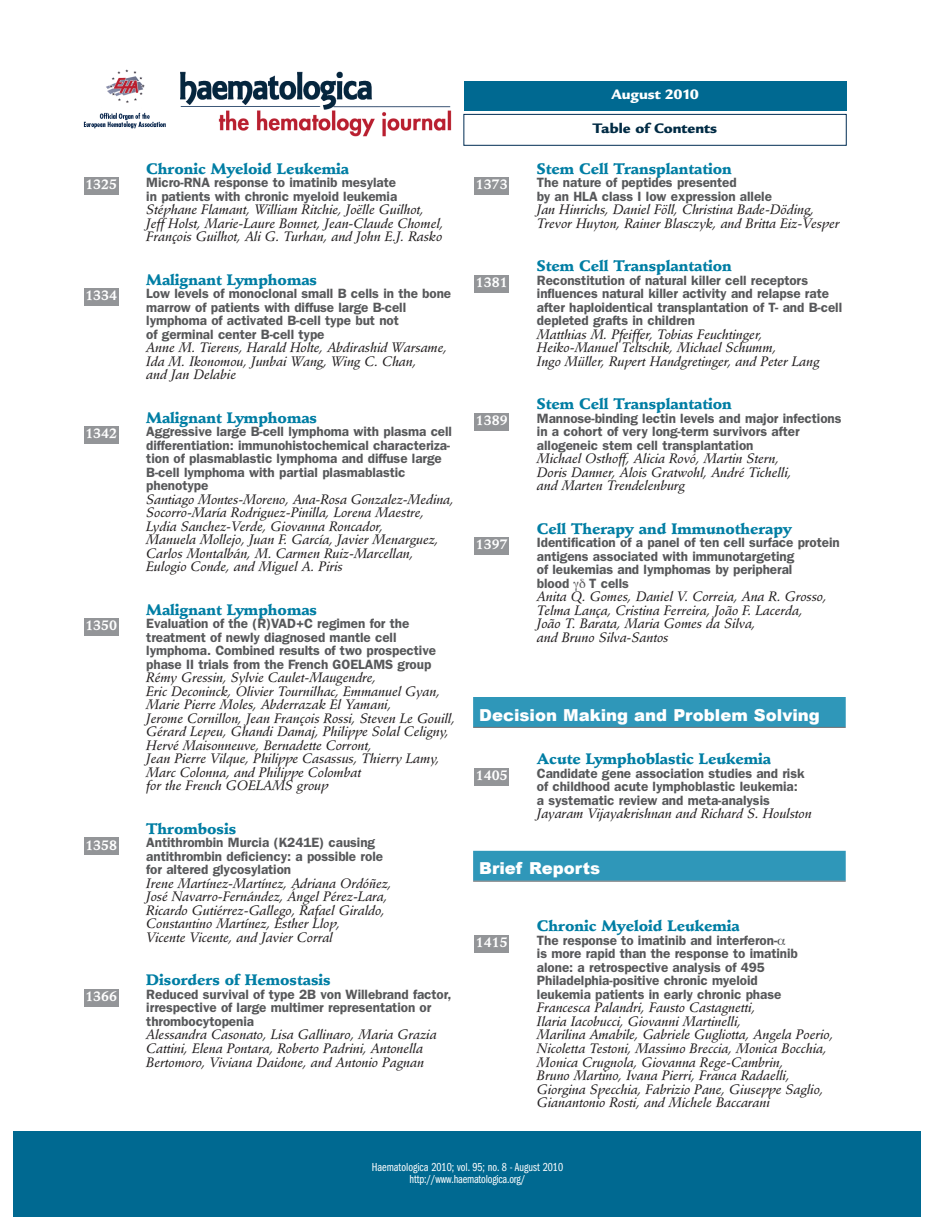
<style>
.page{position:relative;width:927px;height:1225px;background:#fff}
.page>*{position:absolute;margin:0;border:0;box-sizing:border-box;transform-origin:0 0}
.t1{font:900 16.5px "Arial";color:#fff}
.t2{font:900 15px "Stempel Schneidler";letter-spacing:-.005em;color:#007ea4}
.t3{font:900 15px "Legacy Sans";color:#002b44}
.t4{font:900 15px "Legacy Sans";color:#fff}
.t5{font:italic 13.5px/13.5px "Stempel Schneidler Med";letter-spacing:-.005em;color:#231f20}
.t6{font:600 13.5px/13.5px "Franklin Gothic";letter-spacing:-.005em;color:#57585a}
.t7{font:700 13.5px "Stempel Schneidler";letter-spacing:-.005em;color:#fff}
.t8{font:12px/12px "Franklin Gothic Book Cmpr";color:#fff;text-align:center}
</style>
<div class="page">
<div style="left:473px;top:697px;width:373px;height:30px;background:#2f97b9"></div>
<hr style="left:473px;top:727px;width:373px;height:1px;background:#6c6d70">
<div style="left:473px;top:851px;width:373px;height:30px;background:#2f97b9"></div>
<hr style="left:473px;top:881px;width:373px;height:1px;background:#6c6d70">
<div style="left:475px;top:537px;width:34px;height:18px;background:#939598"></div>
<div style="left:475px;top:413px;width:34px;height:17px;background:#939598"></div>
<div style="left:475px;top:275px;width:34px;height:17px;background:#939598"></div>
<div style="left:475px;top:177px;width:34px;height:18px;background:#939598"></div>
<div style="left:84px;top:989px;width:34px;height:17px;background:#939598"></div>
<div style="left:84px;top:837px;width:34px;height:18px;background:#939598"></div>
<div style="left:84px;top:426px;width:34px;height:18px;background:#939598"></div>
<div style="left:84px;top:618px;width:34px;height:18px;background:#939598"></div>
<div style="left:84px;top:177px;width:34px;height:18px;background:#939598"></div>
<div style="left:84px;top:288px;width:34px;height:18px;background:#939598"></div>
<div style="left:475px;top:935px;width:34px;height:17px;background:#939598"></div>
<div style="left:475px;top:768px;width:34px;height:17px;background:#939598"></div>
<div style="left:464px;top:114px;width:382px;height:31px;border:1px solid #002d53"></div>
<img style="left:83px;top:69px;width:369px;height:68px">
<div style="left:14px;top:1131px;width:907px;height:85px;background:#006991"></div>
<div style="left:464px;top:81px;width:382px;height:30px;background:#006991"></div>
<p class="t7" style="left:85px;top:179px;width:33px">1325</p>
<p class="t7" style="left:85px;top:290px;width:33px">1334</p>
<p class="t7" style="left:85px;top:428px;width:33px">1342</p>
<p class="t7" style="left:85px;top:620px;width:33px">1350</p>
<p class="t7" style="left:85px;top:839px;width:33px">1358</p>
<p class="t7" style="left:85px;top:991px;width:33px">1366</p>
<p class="t4" style="left:611px;top:89px;width:89px">August 2010</p>
<p class="t2" style="left:146px;top:162px;width:204px">Chronic Myeloid Leukemia</p>
<p class="t6" style="left:146px;top:177px;width:253px">Micro-RNA response to imatinib mesylate in patients with chronic myeloid leukemia</p>
<p class="t5" style="left:146px;top:204px;width:299px">Stéphane Flamant, William Ritchie, Joëlle Guilhot,<br>Jeff Holst, Marie-Laure Bonnet, Jean-Claude Chomel,<br>François Guilhot, Ali G. Turhan, and John E.J. Rasko</p>
<p class="t2" style="left:146px;top:273px;width:172px">Malignant Lymphomas</p>
<p class="t6" style="left:146px;top:288px;width:306px">Low levels of monoclonal small B cells in the bone marrow of patients with diffuse large B-cell lymphoma of activated B-cell type but not<br>of germinal center B-cell type</p>
<p class="t5" style="left:146px;top:342px;width:302px">Anne M. Tierens, Harald Holte, Abdirashid Warsame,<br>Ida M. Ikonomou, Junbai Wang, Wing C. Chan,<br>and Jan Delabie</p>
<p class="t2" style="left:146px;top:411px;width:172px">Malignant Lymphomas</p>
<p class="t6" style="left:146px;top:426px;width:307px">Aggressive large B-cell lymphoma with plasma cell differentiation: immunohistochemical characteriza&shy;tion of plasmablastic lymphoma and diffuse large B-cell lymphoma with partial plasmablastic phenotype</p>
<p class="t5" style="left:146px;top:494px;width:309px">Santiago Montes-Moreno, Ana-Rosa Gonzalez-Medina, Socorro-María Rodriguez-Pinilla, Lorena Maestre, Lydia Sanchez-Verde, Giovanna Roncador,<br>Manuela Mollejo, Juan F. García, Javier Menarguez, Carlos Montalbán, M. Carmen Ruiz-Marcellan, Eulogio Conde, and Miguel A. Piris</p>
<p class="t2" style="left:146px;top:603px;width:172px">Malignant Lymphomas</p>
<p class="t6" style="left:146px;top:618px;width:291px">Evaluation of the (R)VAD+C regimen for the treatment of newly diagnosed mantle cell lymphoma. Combined results of two prospective phase II trials from the French GOELAMS group</p>
<p class="t5" style="left:146px;top:672px;width:310px">Rémy Gressin, Sylvie Caulet-Maugendre,<br>Eric Deconinck, Olivier Tournilhac, Emmanuel Gyan, Marie Pierre Moles, Abderrazak El Yamani,<br>Jerome Cornillon, Jean François Rossi, Steven Le Gouill, Gérard Lepeu, Ghandi Damaj, Philippe Solal Celigny, Hervé Maisonneuve, Bernadette Corront,<br>Jean Pierre Vilque, Philippe Casassus, Thierry Lamy, Marc Colonna, and Philippe Colombat<br>for the French GOELAMS group</p>
<p class="t2" style="left:146px;top:822px;width:91px">Thrombosis</p>
<p class="t6" style="left:146px;top:837px;width:238px">Antithrombin Murcia (K241E) causing antithrombin deficiency: a possible role for altered glycosylation</p>
<p class="t5" style="left:146px;top:878px;width:247px">Irene Martínez-Martínez, Adriana Ordóñez, José Navarro-Fernández, Ángel Pérez-Lara, Ricardo Gutiérrez-Gallego, Rafael Giraldo, Constantino Martínez, Esther Llop,<br>Vicente Vicente, and Javier Corral</p>
<p class="t2" style="left:146px;top:974px;width:186px">Disorders of Hemostasis</p>
<p class="t6" style="left:146px;top:988px;width:307px">Reduced survival of type 2B von Willebrand factor, irrespective of large multimer representation or thrombocytopenia</p>
<p class="t5" style="left:146px;top:1029px;width:292px">Alessandra Casonato, Lisa Gallinaro, Maria Grazia<br>Cattini, Elena Pontara, Roberto Padrini, Antonella<br>Bertomoro, Viviana Daidone, and Antonio Pagnan</p>
<p class="t7" style="left:476px;top:179px;width:33px">1373</p>
<p class="t7" style="left:476px;top:277px;width:33px">1381</p>
<p class="t7" style="left:476px;top:415px;width:33px">1389</p>
<p class="t7" style="left:476px;top:539px;width:33px">1397</p>
<p class="t3" style="left:593px;top:123px;width:126px">Table of Contents</p>
<p class="t2" style="left:537px;top:162px;width:197px">Stem Cell Transplantation</p>
<p class="t6" style="left:537px;top:177px;width:237px">The nature of peptides presented<br>by an HLA class I low expression allele</p>
<p class="t5" style="left:537px;top:204px;width:304px">Jan Hinrichs, Daniel Föll, Christina Bade-Döding,<br>Trevor Huyton, Rainer Blasczyk, and Britta Eiz-Vesper</p>
<p class="t2" style="left:537px;top:260px;width:197px">Stem Cell Transplantation</p>
<p class="t6" style="left:537px;top:274px;width:307px">Reconstitution of natural killer cell receptors influences natural killer activity and relapse rate after haploidentical transplantation of T- and B-cell depleted grafts in children</p>
<p class="t5" style="left:537px;top:329px;width:284px">Matthias M. Pfeiffer, Tobias Feuchtinger,<br>Heiko-Manuel Teltschik, Michael Schumm,<br>Ingo Müller, Rupert Handgretinger, and Peter Lang</p>
<p class="t2" style="left:537px;top:398px;width:197px">Stem Cell Transplantation</p>
<p class="t6" style="left:537px;top:412px;width:306px">Mannose-binding lectin levels and major infections in a cohort of very long-term survivors after allogeneic stem cell transplantation</p>
<p class="t5" style="left:537px;top:453px;width:256px">Michael Osthoff, Alicia Rovó, Martin Stern,<br>Doris Danner, Alois Gratwohl, André Tichelli, and Marten Trendelenburg</p>
<p class="t2" style="left:537px;top:522px;width:256px">Cell Therapy and Immunotherapy</p>
<p class="t6" style="left:537px;top:537px;width:304px">Identification of a panel of ten cell surface protein antigens associated with immunotargeting<br>of leukemias and lymphomas by peripheral<br>blood</p>
<p class="t6" style="left:589px;top:577px;width:41px">T cells</p>
<p class="t5" style="left:537px;top:591px;width:291px">Anita Q. Gomes, Daniel V. Correia, Ana R. Grosso, Telma Lança, Cristina Ferreira, João F. Lacerda, João T. Barata, Maria Gomes da Silva,<br>and Bruno Silva-Santos</p>
<p class="t1" style="left:479px;top:702px;width:342px">Decision Making and Problem Solving</p>
<p class="t2" style="left:537px;top:753px;width:236px">Acute Lymphoblastic Leukemia</p>
<p class="t6" style="left:537px;top:767px;width:269px">Candidate gene association studies and risk of childhood acute lymphoblastic leukemia: a systematic review and meta-analysis</p>
<p class="t5" style="left:537px;top:808px;width:276px">Jayaram Vijayakrishnan and Richard S. Houlston</p>
<p class="t7" style="left:476px;top:769px;width:33px">1405</p>
<p class="t1" style="left:479px;top:856px;width:123px">Brief Reports</p>
<p class="t7" style="left:476px;top:937px;width:33px">1415</p>
<p class="t2" style="left:537px;top:920px;width:204px">Chronic Myeloid Leukemia</p>
<p class="t6" style="left:537px;top:934px;width:262px">The response to imatinib and interferon-<br>is more rapid than the response to imatinib alone: a retrospective analysis of 495<br>Philadelphia-positive chronic myeloid leukemia patients in early chronic phase</p>
<p class="t5" style="left:537px;top:1002px;width:298px">Francesca Palandri, Fausto Castagnetti,<br>Ilaria Iacobucci, Giovanni Martinelli,<br>Marilina Amabile, Gabriele Gugliotta, Angela Poerio, Nicoletta Testoni, Massimo Breccia, Monica Bocchia, Monica Crugnola, Giovanna Rege-Cambrin,<br>Bruno Martino, Ivana Pierri, Franca Radaelli, Giorgina Specchia, Fabrizio Pane, Giuseppe Saglio, Gianantonio Rosti, and Michele Baccarani</p>
<p class="t8" style="left:372px;top:1162px;width:193px">Haematologica 2010; vol. 95; no. 8 - August 2010 http://www.haematologica.org/</p>
</div>
